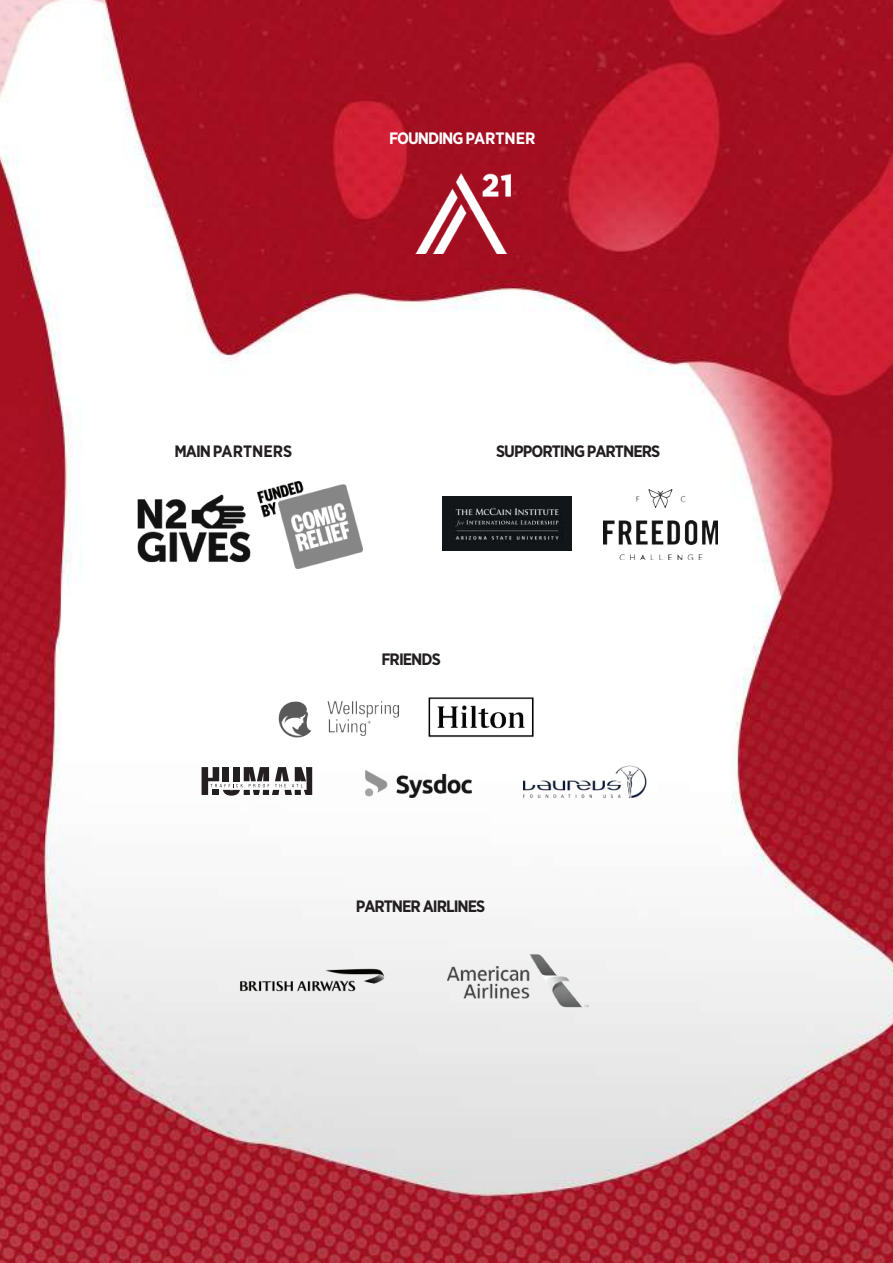
<style>
.page{position:relative;width:893px;height:1263px;background:#fff}
.page>*{position:absolute;margin:0;border:0;box-sizing:border-box;transform-origin:0 0}
.t1{font:700 16.5px "Gotham Narrow";letter-spacing:-.06em;color:#231f20}
.t2{font:700 16.5px "Gotham Narrow";letter-spacing:-.06em;color:#fff}
.t3{font:700 16.5px "Gotham Narrow";color:#231f20}
</style>
<div class="page">
<img style="left:0;top:0;width:893px;height:1263px">
<img style="left:415px;top:174px;width:96px;height:79px">
<img style="left:138px;top:495px;width:113px;height:68px">
<img style="left:442px;top:497px;width:130px;height:54px">
<img style="left:425px;top:694px;width:112px;height:46px">
<svg style="left:202px;top:767px;width:110px;height:29px"></svg>
<img style="left:604px;top:490px;width:113px;height:69px">
<img style="left:279px;top:700px;width:120px;height:38px">
<img style="left:512px;top:762px;width:140px;height:41px">
<img style="left:258px;top:481px;width:104px;height:87px">
<img style="left:365px;top:771px;width:106px;height:27px">
<img style="left:445px;top:953px;width:145px;height:55px">
<img style="left:226px;top:954px;width:173px;height:51px">
<p class="t2" style="left:389px;top:128px;width:148px">FOUNDING PARTNER</p>
<p class="t3" style="left:174px;top:441px;width:119px">MAIN PARTNERS</p>
<p class="t1" style="left:496px;top:441px;width:165px">SUPPORTING PARTNERS</p>
<p class="t1" style="left:381px;top:648px;width:61px">FRIENDS</p>
<p class="t1" style="left:356px;top:895px;width:131px">PARTNER AIRLINES</p>
</div>
